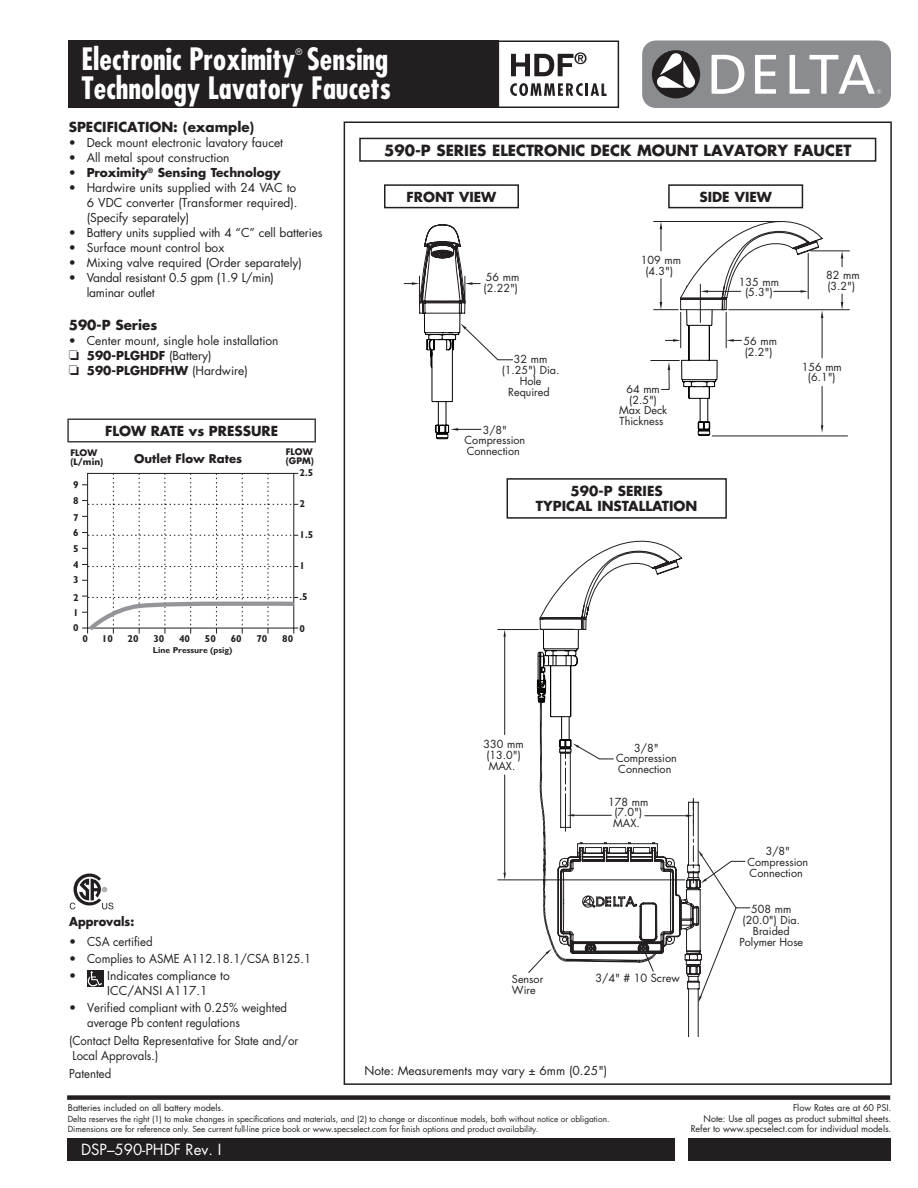
<style>
.page{position:relative;width:918px;height:1188px;background:#fff}
.page>*{position:absolute;margin:0;border:0;box-sizing:border-box;transform-origin:0 0}
.t1{font:700 condensed 30px "Futura";color:#fff}
.t2{font:700 condensed 16.5px "Futura";color:#231f20}
.t3{font:700 15px "Futura";color:#231f20}
.t4{font:15px "Futura";color:#fff}
.t5{font:700 13.5px/15px "Futura";color:#231f20;text-align:center}
.t6{font:12px/15px "Futura";color:#231f20}
.t7{font:700 12px "Futura";color:#231f20}
.t8{font:12px/15px "Futura";color:#231f20;scale:.95 1}
.t9{font:12px/15px "Futura";letter-spacing:-.02em;color:#231f20}
.t10{font:700 12px "Futura";color:#231f20;scale:.95 1}
.t11{font:700 11.7px "Futura";color:#231f20}
.t12{font:10.95px "Futura";color:#231f20}
.t13{font:10.8px/10.8px "Futura";color:#231f20;text-align:center}
.t14{font:700 10.05px "Gill Sans";color:#231f20}
.t15{font:9px/10.5px "Futura";color:#231f20;text-align:right}
.t16{font:700 8.85px/8.9px "Futura";color:#231f20}
.t17{font:condensed 8.7px "Futura";color:#fff}
.t18{font:700 8.55px "Gill Sans";color:#231f20}
.t19{font:8.25px/9.8px "Futura";color:#231f20}
.t20{font:condensed 6.3px "Helvetica";color:#231f20}
.s1{font-weight:400}
</style>
<div class="page">
<div style="left:498px;top:40px;width:121px;height:68px;border:2px solid #231f20"></div>
<svg style="left:511px;top:52px;width:76px;height:24px"></svg>
<svg style="left:510px;top:83px;width:89px;height:13px"></svg>
<div style="left:67px;top:1095px;width:823px;height:5px;background:#231f20"></div>
<div style="left:68px;top:1138px;width:607px;height:23px;background:#231f20"></div>
<div style="left:68px;top:40px;width:430px;height:68px;background:#231f20"></div>
<svg style="left:82px;top:473px;width:216px;height:161px"></svg>
<div style="left:67px;top:418px;width:249px;height:24px;border:2px solid #3e3e3f"></div>
<div style="left:359px;top:138px;width:517px;height:24px;border:2px solid #231f20"></div>
<div style="left:384px;top:184px;width:135px;height:24px;border:2px solid #231f20"></div>
<div style="left:668px;top:184px;width:135px;height:24px;border:2px solid #231f20"></div>
<div style="left:642px;top:41px;width:249px;height:67px;background:#8a8c8f;border-radius:14px"></div>
<div style="left:652px;top:50px;width:48px;height:48px;background:#231f20;border-radius:50%"></div>
<svg style="left:712px;top:55px;width:32px;height:39px"></svg>
<svg style="left:755px;top:55px;width:21px;height:39px"></svg>
<svg style="left:790px;top:55px;width:91px;height:39px"></svg>
<svg style="left:656px;top:53px;width:40px;height:35px"></svg>
<div style="left:87px;top:971px;width:17px;height:16px;background:#231f20"></div>
<svg style="left:88px;top:971px;width:14px;height:15px"></svg>
<svg style="left:70px;top:874px;width:43px;height:35px"></svg>
<hr style="left:729px;top:309px;width:120px;height:1px;background:#231f20">
<hr style="left:811px;top:251px;width:38px;height:1px;background:#231f20">
<svg style="left:650px;top:221px;width:198px;height:215px"></svg>
<div style="left:507px;top:478px;width:220px;height:41px;border:2px solid #231f20"></div>
<svg style="left:540px;top:541px;width:159px;height:496px"></svg>
<hr style="left:498px;top:880px;width:187px;height:1px;background:#231f20">
<hr style="left:498px;top:629px;width:40px;height:1px;background:#231f20">
<hr style="left:504px;top:775px;width:1px;height:98px;background:#231f20">
<hr style="left:504px;top:637px;width:1px;height:98px;background:#231f20">
<svg style="left:503px;top:873px;width:3px;height:7px"></svg>
<svg style="left:503px;top:630px;width:3px;height:7px"></svg>
<svg style="left:528px;top:629px;width:222px;height:374px"></svg>
<svg style="left:404px;top:225px;width:109px;height:215px"></svg>
<div style="left:688px;top:1138px;width:203px;height:23px;background:#231f20"></div>
<h1 class="t1" style="left:82px;top:41px;width:308px">Electronic Proximity Sensing</h1>
<p class="t17" style="left:295px;top:46px;width:8px">®</p>
<h1 class="t1" style="left:82px;top:69px;width:311px">Technology Lavatory Faucets</h1>
<h2 class="t2" style="left:601px;top:79px;width:8px">L</h2>
<p class="t5" style="left:69px;top:120px;width:187px">SPECIFICATION: (example)</p>
<p class="t6" style="left:69px;top:135px;width:216px">• Deck mount electronic lavatory faucet</p>
<p class="t6" style="left:69px;top:150px;width:162px">• All metal spout construction</p>
<p class="t7" style="left:69px;top:165px;width:214px"><span class="s1">•</span> Proximity<sup>®</sup> Sensing Technology</p>
<p class="t6" style="left:87px;top:180px;width:212px;text-align:justify;text-indent:-18px">• Hardwire units supplied with 24 VAC to 6 VDC converter (Transformer required). (Specify separately)</p>
<p class="t6" style="left:69px;top:225px;width:255px">• Battery units supplied with 4 “C” cell batteries</p>
<p class="t6" style="left:69px;top:240px;width:157px">• Surface mount control box</p>
<p class="t6" style="left:69px;top:255px;width:235px">• Mixing valve required (Order separately)</p>
<p class="t9" style="left:87px;top:270px;width:189px;text-indent:-18px">• Vandal resistant 0.5 gpm (1.9 L/min) laminar outlet</p>
<p class="t5" style="left:69px;top:318px;width:90px">590-P Series</p>
<p class="t6" style="left:69px;top:333px;width:211px">• Center mount, single hole installation</p>
<p class="t7" style="left:69px;top:348px;width:144px">□ 590-PLGHDF <span class="s1">(Battery)</span></p>
<p class="t7" style="left:69px;top:363px;width:181px">□ 590-PLGHDFHW <span class="s1">(Hardwire)</span></p>
<p class="t5" style="left:105px;top:423px;width:175px">FLOW RATE vs PRESSURE</p>
<p class="t16" style="left:70px;top:449px;width:34px">FLOW (L/min)</p>
<p class="t16" style="left:286px;top:447px;width:30px">FLOW (GPM)</p>
<p class="t11" style="left:134px;top:451px;width:109px">Outlet Flow Rates</p>
<p class="t14" style="left:73px;top:479px;width:7px">9</p>
<p class="t14" style="left:73px;top:495px;width:7px">8</p>
<p class="t14" style="left:73px;top:511px;width:7px">7</p>
<p class="t14" style="left:73px;top:527px;width:7px">6</p>
<p class="t14" style="left:73px;top:542px;width:7px">5</p>
<p class="t14" style="left:73px;top:559px;width:7px">4</p>
<p class="t14" style="left:73px;top:574px;width:7px">3</p>
<p class="t14" style="left:73px;top:591px;width:7px">2</p>
<p class="t14" style="left:73px;top:607px;width:7px">1</p>
<p class="t14" style="left:299px;top:467px;width:15px">2.5</p>
<p class="t14" style="left:299px;top:498px;width:7px">2</p>
<p class="t14" style="left:299px;top:529px;width:15px">1.5</p>
<p class="t14" style="left:299px;top:560px;width:7px">1</p>
<p class="t14" style="left:299px;top:591px;width:10px">.5</p>
<p class="t14" style="left:73px;top:622px;width:7px">0</p>
<p class="t14" style="left:299px;top:622px;width:7px">0</p>
<p class="t14" style="left:82px;top:632px;width:7px">0</p>
<p class="t14" style="left:102px;top:632px;width:13px">10</p>
<p class="t14" style="left:128px;top:632px;width:13px">20</p>
<p class="t14" style="left:153px;top:632px;width:13px">30</p>
<p class="t14" style="left:179px;top:632px;width:13px">40</p>
<p class="t14" style="left:205px;top:632px;width:13px">50</p>
<p class="t14" style="left:231px;top:632px;width:13px">60</p>
<p class="t14" style="left:256px;top:632px;width:13px">70</p>
<p class="t14" style="left:282px;top:632px;width:13px">80</p>
<p class="t18" style="left:153px;top:644px;width:81px">Line Pressure (psig)</p>
<p class="t20" style="left:102px;top:886px;width:7px">®</p>
<p class="t10" style="left:69px;top:914px;width:70px">Approvals:</p>
<p class="t6" style="left:69px;top:934px;width:85px">• CSA certified</p>
<p class="t6" style="left:69px;top:950px;width:243px;line-height:17.2px">• Complies to ASME A112.18.1/CSA B125.1 •</p>
<p class="t6" style="left:107px;top:968px;width:124px">Indicates compliance to<br>ICC/ANSI A117.1</p>
<p class="t6" style="left:87px;top:1001px;width:202px;text-indent:-18px">• Verified compliant with 0.25% weighted average Pb content regulations</p>
<p class="t8" style="left:69px;top:1034px;width:243px">(Contact Delta Representative for State and/or<br>Local Approvals.)</p>
<p class="t8" style="left:69px;top:1067px;width:46px">Patented</p>
<p class="t3" style="left:384px;top:140px;width:469px">590-P SERIES ELECTRONIC DECK MOUNT LAVATORY FAUCET</p>
<p class="t5" style="left:407px;top:189px;width:91px">FRONT VIEW</p>
<p class="t5" style="left:699px;top:189px;width:74px">SIDE VIEW</p>
<p class="t13" style="left:484px;top:272px;width:37px;text-align:left">56 mm (2.22")</p>
<p class="t13" style="left:502px;top:354px;width:59px">32 mm (1.25") Dia.<br>Hole<br>Required</p>
<p class="t13" style="left:465px;top:424px;width:62px">3/8"<br>Compression<br>Connection</p>
<p class="t13" style="left:641px;top:255px;width:42px">109 mm (4.3")</p>
<p class="t13" style="left:619px;top:383px;width:50px">64 mm (2.5")<br>Max Deck<br>Thickness</p>
<p class="t5" style="left:536px;top:484px;width:163px">590-P SERIES<br>TYPICAL INSTALLATION</p>
<p class="t13" style="left:739px;top:276px;width:42px">135 mm (5.3")</p>
<p class="t13" style="left:744px;top:336px;width:35px;text-align:left">56 mm (2.2")</p>
<p class="t13" style="left:826px;top:270px;width:35px;text-align:left">82 mm (3.2")</p>
<p class="t13" style="left:802px;top:361px;width:42px">156 mm (6.1")</p>
<p class="t13" style="left:484px;top:739px;width:42px;text-align:left">330 mm (13.0")<br>MAX.</p>
<p class="t13" style="left:616px;top:742px;width:62px">3/8"<br>Compression<br>Connection</p>
<p class="t13" style="left:608px;top:796px;width:42px">178 mm (7.0")<br>MAX.</p>
<p class="t13" style="left:512px;top:974px;width:33px;text-align:left">Sensor<br>Wire</p>
<p class="t12" style="left:595px;top:971px;width:86px">3/4" # 10 Screw</p>
<p class="t6" style="left:365px;top:1063px;width:244px">Note: Measurements may vary ± 6mm (0.25")</p>
<p class="t13" style="left:748px;top:846px;width:62px">3/8"<br>Compression<br>Connection</p>
<p class="t13" style="left:739px;top:904px;width:65px">508 mm (20.0") Dia.<br>Braided<br>Polymer Hose</p>
<p class="t15" style="left:68px;top:1103px;width:158px">Batteries included on all battery models.</p>
<p class="t15" style="left:691px;top:1103px;width:202px">Flow Rates are at 60 PSI.<br>Note: Use all pages as product submittal sheets.<br>Refer to www.specselect.com for individual models.</p>
<p class="t19" style="left:68px;top:1114px;width:543px">Delta reserves the right (1) to make changes in specifications and materials, and (2) to change or discontinue models, both without notice or obligation.<br>Dimensions are for reference only. See current full-line price book or www.specselect.com for finish options and product availability.</p>
<p class="t4" style="left:81px;top:1140px;width:142px">DSP–590-PHDF Rev. I</p>
</div>
